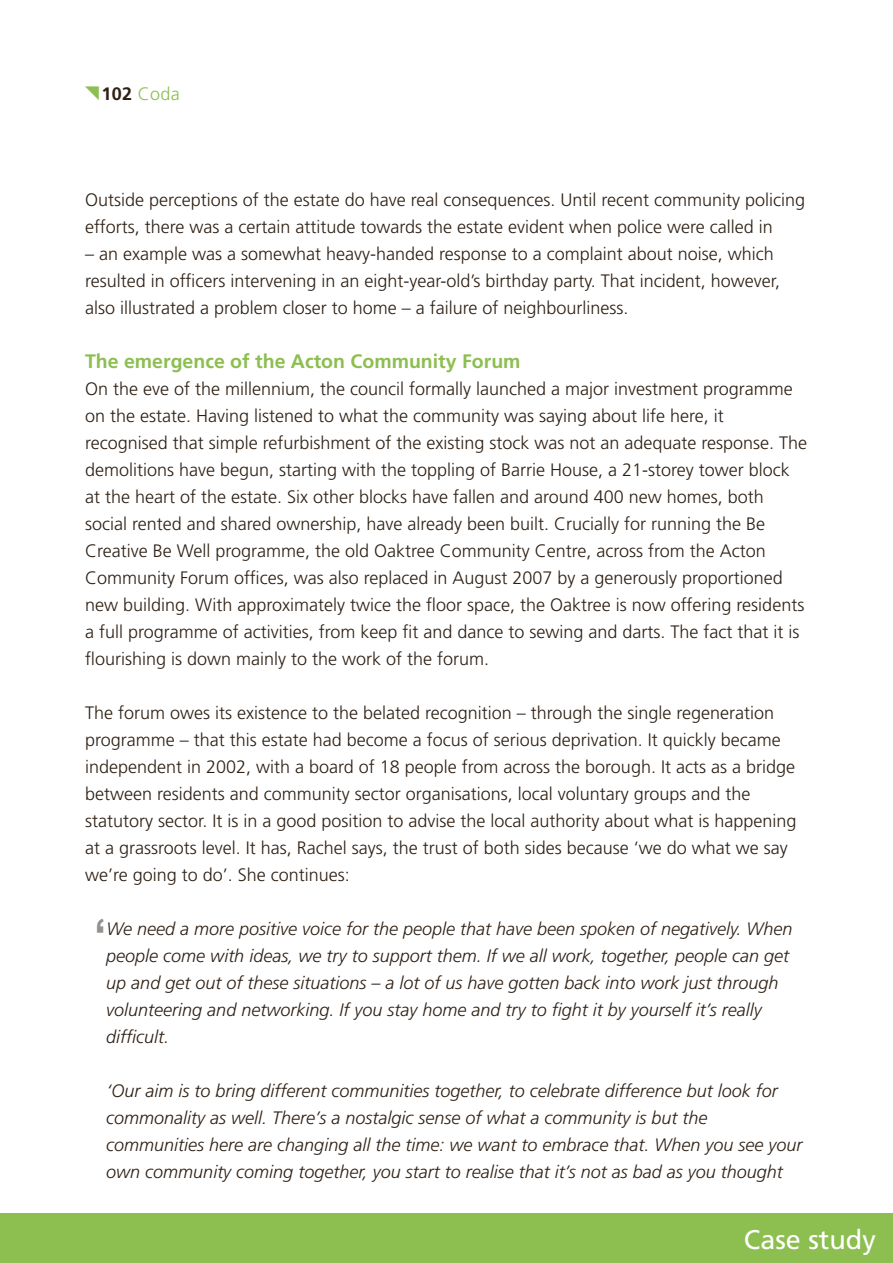
<style>
.page{position:relative;width:893px;height:1263px;background:#fff}
.page>*{position:absolute;margin:0;border:0;box-sizing:border-box;transform-origin:0 0}
.t1{font:700 45px "Arial";color:#949290}
.t2{font:27px "Frutiger LT Std";color:#fff}
.t3{font:700 19.5px "Frutiger LT Std";color:#8cbe50}
.t4{font:300 18px/27px "Frutiger LT Std";color:#2e2014}
.t5{font:italic 300 18px/27px "Frutiger LT Std";color:#2e2014}
.t6{font:300 18px "Frutiger LT Std";color:#8cbe50}
.s1{font-family:"DejaVu Sans";font-weight:400}
.s2{font-weight:700;color:#2e2014}
</style>
<div class="page">
<div style="left:0;top:1213px;width:893px;height:50px;background:#8cbe50"></div>
<p class="t6" style="left:85px;top:83px;width:96px"><span class="s1">◥</span> <span class="s2">102</span> Coda</p>
<p class="t4" style="left:85px;top:186px;width:722px">Outside perceptions of the estate do have real consequences. Until recent community policing efforts, there was a certain attitude towards the estate evident when police were called in</p>
<p class="t4" style="left:85px;top:240px;width:697px">– an example was a somewhat heavy-handed response to a complaint about noise, which resulted in officers intervening in an eight-year-old’s birthday party. That incident, however, also illustrated a problem closer to home – a failure of neighbourliness.</p>
<p class="t3" style="left:85px;top:349px;width:437px">The emergence of the Acton Community Forum</p>
<p class="t4" style="left:85px;top:375px;width:724px">On the eve of the millennium, the council formally launched a major investment programme on the estate. Having listened to what the community was saying about life here, it recognised that simple refurbishment of the existing stock was not an adequate response. The demolitions have begun, starting with the toppling of Barrie House, a 21-storey tower block at the heart of the estate. Six other blocks have fallen and around 400 new homes, both social rented and shared ownership, have already been built. Crucially for running the Be Creative Be Well programme, the old Oaktree Community Centre, across from the Acton Community Forum offices, was also replaced in August 2007 by a generously proportioned new building. With approximately twice the floor space, the Oaktree is now offering residents a full programme of activities, from keep fit and dance to sewing and darts. The fact that it is flourishing is down mainly to the work of the forum.</p>
<p class="t4" style="left:85px;top:699px;width:713px">The forum owes its existence to the belated recognition – through the single regeneration programme – that this estate had become a focus of serious deprivation. It quickly became independent in 2002, with a board of 18 people from across the borough. It acts as a bridge between residents and community sector organisations, local voluntary groups and the statutory sector. It is in a good position to advise the local authority about what is happening at a grassroots level. It has, Rachel says, the trust of both sides because ‘we do what we say we’re going to do’. She continues:</p>
<h1 class="t1" style="left:94px;top:905px;width:14px">‘</h1>
<p class="t5" style="left:106px;top:915px;width:688px">We need a more positive voice for the people that have been spoken of negatively. When people come with ideas, we try to support them. If we all work, together, people can get up and get out of these situations – a lot of us have gotten back into work just through volunteering and networking. If you stay home and try to fight it by yourself it’s really difficult.</p>
<p class="t5" style="left:106px;top:1077px;width:698px">‘Our aim is to bring different communities together, to celebrate difference but look for commonality as well. There’s a nostalgic sense of what a community is but the communities here are changing all the time: we want to embrace that. When you see your own community coming together, you start to realise that it’s not as bad as you thought</p>
<h2 class="t2" style="left:744px;top:1223px;width:134px">Case study</h2>
</div>
